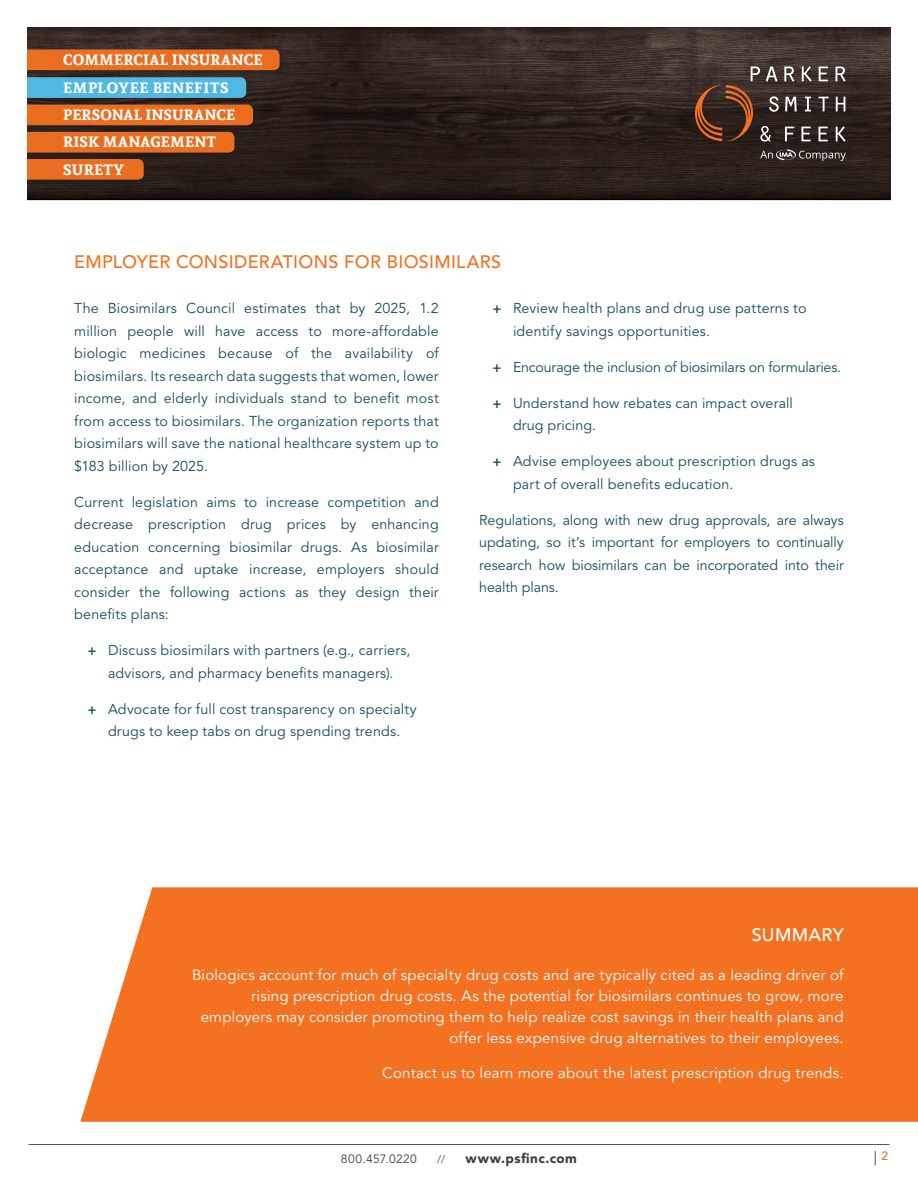
<style>
.page{position:relative;width:918px;height:1188px;background:#fff}
.page>*{position:absolute;margin:0;border:0;box-sizing:border-box;transform-origin:0 0}
.t1{font:500 18px "Avenir LT Std";letter-spacing:.015em;color:#f37121}
.t2{font:500 18px "Avenir LT Std";letter-spacing:.02em;color:#fff}
.t3{font:15px/21px "Avenir LT Std";letter-spacing:.015em;color:#fff;text-align:right}
.t4{font:700 15px/27.3px "Andada";letter-spacing:.015em;color:#fff}
.t5{font:14.25px/22.5px "Avenir LT Std";letter-spacing:.01em;color:#174c5f;text-align:justify}
.t6{font:14.25px "Avenir LT Std";letter-spacing:-.015em;color:#174c5f}
.t7{font:900 13.5px "Avenir LT Std";letter-spacing:.035em;color:#3e3e3f}
.t8{font:12px "Avenir LT Std";letter-spacing:.03em;color:#3e3e3f}
.t9{font:500 12px "Avenir LT Std";color:#f37121}
.t10{font:11.25px "Avenir LT Std";color:#57585a}
.s1{font-family:"Myriad Pro";font-weight:700}
</style>
<div class="page">
<hr style="left:28px;top:1144px;width:862px;height:1px;background:#57585a">
<svg style="left:875px;top:1151px;width:1px;height:14px"></svg>
<div style="left:80px;top:887px;width:838px;height:235px;background:#f37121"></div>
<svg style="left:27px;top:27px;width:864px;height:174px;background:#483227"></svg>
<p class="t4" style="left:63px;top:46px;width:201px">COMMERCIAL INSURANCE<br>EMPLOYEE BENEFITS<br>PERSONAL INSURANCE<br>RISK MANAGEMENT<br>SURETY</p>
<p class="t1" style="left:74px;top:252px;width:428px">EMPLOYER CONSIDERATIONS FOR BIOSIMILARS</p>
<p class="t5" style="left:74px;top:297px;width:366px">The Biosimilars Council estimates that by 2025, 1.2 million people will have access to more-affordable biologic medicines because of the availability of biosimilars. Its research data suggests that women, lower income, and elderly individuals stand to benefit most from access to biosimilars. The organization reports that biosimilars will save the national healthcare system up to $183 billion by 2025.</p>
<p class="t5" style="left:74px;top:491px;width:366px">Current legislation aims to increase competition and decrease prescription drug prices by enhancing education concerning biosimilar drugs. As biosimilar acceptance and uptake increase, employers should consider the following actions as they design their benefits plans:</p>
<p class="t5" style="left:88px;top:639px;width:324px;text-align:center"><span class="s1">+</span> Discuss biosimilars with partners (e.g., carriers, advisors, and pharmacy benefits managers).</p>
<p class="t5" style="left:88px;top:698px;width:331px;text-align:center"><span class="s1">+</span> Advocate for full cost transparency on specialty drugs to keep tabs on drug spending trends.</p>
<p class="t5" style="left:513px;top:297px;width:295px;text-indent:-20px"><span class="s1">+</span> Review health plans and drug use patterns to identify savings opportunities.</p>
<p class="t6" style="left:493px;top:359px;width:350px"><span class="s1">+</span> Encourage the inclusion of biosimilars on formularies.</p>
<p class="t5" style="left:513px;top:392px;width:281px;text-indent:-20px"><span class="s1">+</span> Understand how rebates can impact overall drug pricing.</p>
<p class="t5" style="left:513px;top:450px;width:304px;text-indent:-20px"><span class="s1">+</span> Advise employees about prescription drugs as part of overall benefits education.</p>
<p class="t5" style="left:479px;top:509px;width:366px">Regulations, along with new drug approvals, are always updating, so it’s important for employers to continually research how biosimilars can be incorporated into their health plans.</p>
<p class="t2" style="left:752px;top:925px;width:94px">SUMMARY</p>
<p class="t3" style="left:192px;top:965px;width:653px">Biologics account for much of specialty drug costs and are typically cited as a leading driver of rising prescription drug costs. As the potential for biosimilars continues to grow, more employers may consider promoting them to help realize cost savings in their health plans and offer less expensive drug alternatives to their employees.</p>
<p class="t3" style="left:382px;top:1063px;width:463px">Contact us to learn more about the latest prescription drug trends.</p>
<p class="t8" style="left:341px;top:1152px;width:77px">800.457.0220</p>
<p class="t10" style="left:437px;top:1152px;width:9px">//</p>
<p class="t7" style="left:466px;top:1150px;width:113px">www.psfinc.com</p>
<p class="t9" style="left:881px;top:1149px;width:8px">2</p>
</div>
